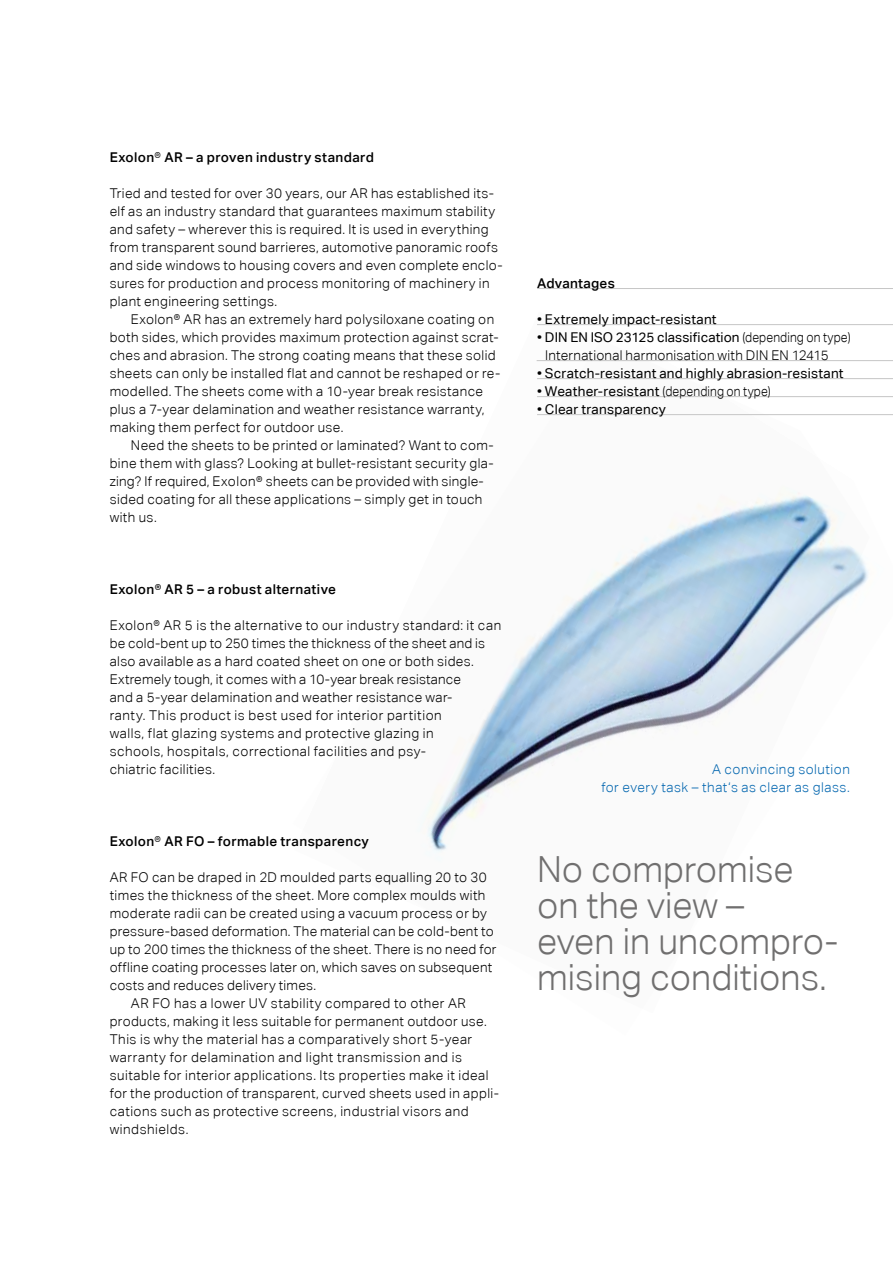
<style>
.page{position:relative;width:893px;height:1263px;background:#fff}
.page>*{position:absolute;margin:0;border:0;box-sizing:border-box;transform-origin:0 0}
.t1{font:300 36px/36px "Aktiv Grotesk";color:#706f6f}
.t2{font:300 13.5px/18px "Aktiv Grotesk";letter-spacing:.03em;color:#000}
.t3{font:13.5px "Aktiv Grotesk";letter-spacing:.02em;color:#000}
.t4{font:500 13.5px "Aktiv Grotesk";letter-spacing:.03em;color:#000}
.t5{font:300 13.5px/18.1px "Aktiv Grotesk";letter-spacing:.03em;color:#000;scale:.9 1}
.t6{font:300 13.5px/18px "Aktiv Grotesk";letter-spacing:.04em;color:#0668b0;text-align:right}
.s1{font-weight:300}
.s2{font-weight:400}
</style>
<div class="page">
<img style="left:426px;top:360px;width:442px;height:492px">
<hr style="left:537px;top:288px;width:356px;height:1px;background:#c6c6c6">
<hr style="left:537px;top:360px;width:356px;height:1px;background:#c6c6c6">
<hr style="left:537px;top:414px;width:356px;height:1px;background:#c6c6c6">
<hr style="left:537px;top:324px;width:356px;height:1px;background:#c6c6c6">
<hr style="left:537px;top:378px;width:356px;height:1px;background:#c6c6c6">
<hr style="left:537px;top:396px;width:356px;height:1px;background:#c6c6c6">
<p class="t4" style="left:110px;top:149px;width:266px">Exolon<span class="s1">®</span> AR – a proven industry standard</p>
<p class="t2" style="left:110px;top:184px;width:394px">Tried and tested for over 30 years, our AR has established its&shy;elf as an industry standard that guarantees maximum stability and safety – wherever this is required. It is used in everything from transparent sound barrieres, automotive panoramic roofs and side windows to housing covers and even complete enclo&shy;sures for production and process monitoring of machinery in plant engineering settings.</p>
<p class="t2" style="left:110px;top:310px;width:392px;text-indent:21px">Exolon® AR has an extremely hard polysiloxane coating on both sides, which provides maximum protection against scrat&shy;ches and abrasion. The strong coating means that these solid sheets can only be installed flat and cannot be reshaped or re&shy;modelled. The sheets come with a 10-year break resistance plus a 7-year delamination and weather resistance warranty, making them perfect for outdoor use.</p>
<p class="t2" style="left:110px;top:436px;width:386px;text-indent:21px">Need the sheets to be printed or laminated? Want to com&shy;bine them with glass? Looking at bullet-resistant security gla&shy;zing? If required, Exolon® sheets can be provided with single&shy;sided coating for all these applications – simply get in touch with us.</p>
<p class="t4" style="left:110px;top:581px;width:228px">Exolon® AR 5 – a robust alternative</p>
<p class="t2" style="left:110px;top:616px;width:393px">Exolon® AR 5 is the alternative to our industry standard: it can be cold-bent up to 250 times the thickness of the sheet and is also available as a hard coated sheet on one or both sides.<br>Extremely tough, it comes with a 10-year break resistance<br>and a 5-year delamination and weather resistance war-<br>ranty. This product is best used for interior partition<br>walls, flat glazing systems and protective glazing in<br>schools, hospitals, correctional facilities and psy-<br>chiatric facilities.</p>
<p class="t4" style="left:110px;top:833px;width:261px">Exolon<span class="s1">®</span> AR FO – formable transparency</p>
<p class="t2" style="left:110px;top:868px;width:379px">AR FO can be draped in 2D moulded parts equalling 20 to 30</p>
<p class="t2" style="left:110px;top:886px;width:377px">times the thickness of the sheet. More complex moulds with</p>
<p class="t2" style="left:110px;top:904px;width:379px">moderate radii can be created using a vacuum process or by</p>
<p class="t2" style="left:110px;top:922px;width:385px">pressure-based deformation. The material can be cold-bent to</p>
<p class="t2" style="left:110px;top:940px;width:388px">up to 200 times the thickness of the sheet. There is no need for</p>
<p class="t2" style="left:110px;top:958px;width:384px">offline coating processes later on, which saves on subsequent</p>
<p class="t2" style="left:110px;top:976px;width:208px">costs and reduces delivery times.</p>
<p class="t2" style="left:131px;top:994px;width:336px">AR FO has a lower UV stability compared to other AR</p>
<p class="t2" style="left:110px;top:1012px;width:378px">products, making it less suitable for permanent outdoor use.</p>
<p class="t2" style="left:110px;top:1030px;width:364px">This is why the material has a comparatively short 5-year</p>
<p class="t2" style="left:110px;top:1048px;width:354px">warranty for delamination and light transmission and is</p>
<p class="t2" style="left:110px;top:1066px;width:380px">suitable for interior applications. Its properties make it ideal</p>
<p class="t2" style="left:110px;top:1084px;width:391px">for the production of transparent, curved sheets used in appli-</p>
<p class="t2" style="left:110px;top:1102px;width:360px">cations such as protective screens, industrial visors and</p>
<p class="t2" style="left:110px;top:1120px;width:80px">windshields.</p>
<p class="t4" style="left:537px;top:275px;width:79px">Advantages</p>
<p class="t3" style="left:537px;top:311px;width:181px">• Extremely impact-resistant</p>
<p class="t5" style="left:545px;top:328px;width:341px;text-indent:-8px"><span class="s2">• DIN EN ISO 23125 classification</span> (depending on type)<br>International harmonisation with DIN EN 12415</p>
<p class="t3" style="left:537px;top:365px;width:308px">• Scratch-resistant and highly abrasion-resistant</p>
<p class="t3" style="left:537px;top:383px;width:235px">• Weather-resistant <span class="s1">(depending on type)</span></p>
<p class="t3" style="left:537px;top:401px;width:130px">• Clear transparency</p>
<p class="t6" style="left:601px;top:760px;width:250px">A convincing solution<br>for every task – that‘s as clear as glass.</p>
<h1 class="t1" style="left:537px;top:851px;width:303px">No compromise on the view –<br>even in uncompro&shy;mising conditions.</h1>
</div>
